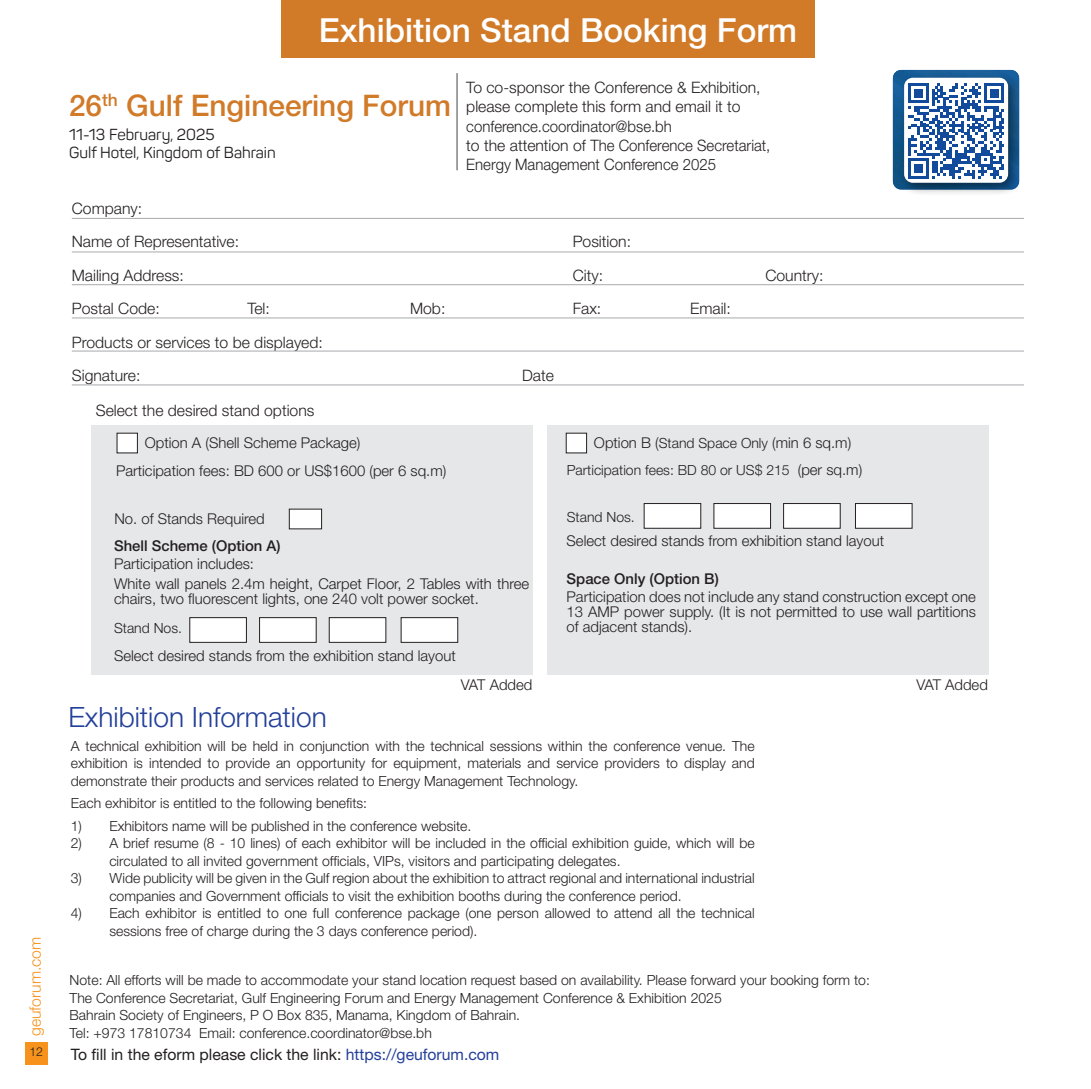
<style>
.page{position:relative;width:1091px;height:1089px;background:#fff}
.page>*{position:absolute;margin:0;border:0;box-sizing:border-box;transform-origin:0 0}
.t1{font:500 33.25px "Helvetica Neue LT Std";color:#fff}
.t2{font:500 29.75px "Helvetica Neue LT Std";color:#d17a28}
.t3{font:300 28px "Helvetica Neue LT Std";color:#223f99}
.t4{font:300 15.75px/19.2px "Helvetica Neue LT Std";color:#231f20}
.t5{font:15.75px "Helvetica Neue LT Std";color:#231f20}
.t6{font:15.75px/18.9px "Panton";color:#231f20}
.t7{font:300 15.75px "Helvetica Neue LT Std";color:#f7931d}
.t8{font:300 14.88px/14.9px "Helvetica Neue LT Std";color:#231f20;text-align:justify}
.t9{font:500 14.88px "Helvetica Neue LT Std";color:#231f20}
.t10{font:300 14px/17.5px "Helvetica Neue LT Std";color:#231f20}
.t11{font:300 12.25px "Helvetica Neue LT Std";color:#231f20}
.s1{font-size:14px}
.s2{font-size:14.88px}
.s3{color:#223f99}
</style>
<div class="page">
<div style="left:25px;top:1042px;width:22px;height:22px;background:#f7931d"></div>
<div style="left:281px;top:0;width:533px;height:58px;background:#d17a28"></div>
<hr style="left:456px;top:73px;width:2px;height:97px;background:#939598">
<hr style="left:72px;top:218px;width:951px;height:1px;background:#a8a9ad">
<hr style="left:72px;top:251px;width:951px;height:1px;background:#a8a9ad">
<hr style="left:72px;top:284px;width:951px;height:1px;background:#a8a9ad">
<hr style="left:72px;top:317px;width:951px;height:1px;background:#a8a9ad">
<hr style="left:72px;top:351px;width:951px;height:1px;background:#a8a9ad">
<hr style="left:72px;top:384px;width:951px;height:1px;background:#a8a9ad">
<div style="left:547px;top:425px;width:441px;height:249px;background:#e6e7e9"></div>
<div style="left:644px;top:503px;width:56px;height:25px;background:#fff"></div>
<div style="left:643px;top:503px;width:58px;height:26px;border:1px solid #231f20"></div>
<div style="left:713px;top:503px;width:57px;height:25px;background:#fff"></div>
<div style="left:713px;top:503px;width:57px;height:26px;border:1px solid #231f20"></div>
<div style="left:783px;top:503px;width:57px;height:25px;background:#fff"></div>
<div style="left:783px;top:503px;width:57px;height:26px;border:1px solid #231f20"></div>
<div style="left:855px;top:503px;width:56px;height:25px;background:#fff"></div>
<div style="left:854px;top:503px;width:58px;height:26px;border:1px solid #231f20"></div>
<div style="left:91px;top:425px;width:442px;height:249px;background:#e6e7e9"></div>
<div style="left:190px;top:618px;width:56px;height:24px;background:#fff"></div>
<div style="left:189px;top:617px;width:58px;height:26px;border:1px solid #231f20"></div>
<div style="left:259px;top:618px;width:57px;height:24px;background:#fff"></div>
<div style="left:259px;top:617px;width:57px;height:26px;border:1px solid #231f20"></div>
<div style="left:329px;top:618px;width:57px;height:24px;background:#fff"></div>
<div style="left:329px;top:617px;width:57px;height:26px;border:1px solid #231f20"></div>
<div style="left:401px;top:618px;width:56px;height:24px;background:#fff"></div>
<div style="left:400px;top:617px;width:58px;height:26px;border:1px solid #231f20"></div>
<div style="left:289px;top:509px;width:32px;height:20px;background:#fff"></div>
<div style="left:289px;top:509px;width:33px;height:20px;border:1px solid #231f20"></div>
<div style="left:117px;top:433px;width:20px;height:20px;background:#fff"></div>
<div style="left:117px;top:433px;width:21px;height:20px;border:1px solid #231f20"></div>
<div style="left:566px;top:433px;width:20px;height:20px;background:#fff"></div>
<img style="left:892px;top:70px;width:125px;height:119px">
<div style="left:898px;top:72px;width:123px;height:124px;background:#040503;opacity:.5"></div>
<div style="left:903px;top:78px;width:104px;height:105px;background:#fff;border-radius:9px"></div>
<svg style="left:908px;top:83px;width:96px;height:96px"></svg>
<p class="t7" style="left:25px;top:1036px;width:101px;rotate:-90deg">geuforum.com</p>
<p class="t11" style="left:29px;top:1044px;width:15px">12</p>
<h1 class="t1" style="left:319px;top:11px;width:479px">Exhibition Stand Booking Form</h1>
<h2 class="t2" style="left:69px;top:88px;width:383px">26<sup>th</sup> Gulf Engineering Forum</h2>
<p class="t6" style="left:69px;top:124px;width:208px">11-13 February, 2025<br>Gulf Hotel, Kingdom of Bahrain</p>
<p class="t4" style="left:72px;top:191px;width:169px;line-height:33.4px">Company:<br>Name of Representative:</p>
<p class="t4" style="left:466px;top:78px;width:305px">To co-sponsor the Conference &amp; Exhibition, please complete this form and email it to conference.coordinator@bse.bh<br>to the attention of The Conference Secretariat, Energy Management Conference 2025</p>
<p class="t4" style="left:572px;top:232px;width:60px">Position:</p>
<p class="t4" style="left:72px;top:265px;width:114px">Mailing Address:</p>
<p class="t4" style="left:572px;top:265px;width:32px">City:</p>
<p class="t4" style="left:765px;top:265px;width:60px">Country:</p>
<p class="t4" style="left:72px;top:299px;width:89px">Postal Code:</p>
<p class="t4" style="left:247px;top:299px;width:24px">Tel:</p>
<p class="t4" style="left:410px;top:299px;width:37px">Mob:</p>
<p class="t4" style="left:572px;top:299px;width:30px">Fax:</p>
<p class="t4" style="left:690px;top:299px;width:42px">Email:</p>
<p class="t4" style="left:72px;top:325px;width:252px;line-height:33.4px">Products or services to be displayed:<br>Signature:</p>
<p class="t4" style="left:522px;top:365px;width:33px">Date</p>
<p class="t4" style="left:96px;top:400px;width:220px">Select the desired stand options</p>
<p class="t8" style="left:145px;top:435px;width:217px">Option A (Shell Scheme Package)</p>
<p class="t8" style="left:594px;top:435px;width:259px">Option B (<span class="s1">Stand Space Only</span> (min 6 sq.m)</p>
<p class="t8" style="left:116px;top:463px;width:332px">Participation fees: BD 600 or US$1600 (per 6 sq.m)</p>
<p class="t8" style="left:114px;top:511px;width:152px">No. of Stands Required</p>
<p class="t9" style="left:114px;top:537px;width:168px">Shell Scheme (Option A)</p>
<p class="t8" style="left:114px;top:554px;width:416px;line-height:19.8px">Participation includes:<br>White wall panels 2.4m height, Carpet Floor, 2 Tables with three</p>
<p class="t8" style="left:114px;top:591px;width:366px">chairs, two fluorescent lights, one 240 volt power socket.</p>
<p class="t10" style="left:114px;top:618px;width:69px">Stand Nos.</p>
<p class="t8" style="left:114px;top:648px;width:343px">Select desired stands from the exhibition stand layout</p>
<p class="t10" style="left:566px;top:461px;width:297px">Participation fees: BD 80 or US$ 215 <span class="s2">(per sq.m)</span></p>
<p class="t10" style="left:566px;top:508px;width:69px">Stand Nos.</p>
<p class="t8" style="left:566px;top:533px;width:319px">Select desired stands from exhibition stand layout</p>
<p class="t9" style="left:566px;top:570px;width:154px">Space Only (Option B)</p>
<p class="t8" style="left:566px;top:589px;width:410px">Participation does not include any stand construction except one 13 AMP power supply. (It is not permitted to use wall partitions of adjacent stands).</p>
<h3 class="t3" style="left:68px;top:700px;width:260px">Exhibition Information</h3>
<p class="t8" style="left:461px;top:677px;width:73px">VAT Added</p>
<p class="t8" style="left:916px;top:677px;width:73px">VAT Added</p>
<p class="t10" style="left:71px;top:736px;width:685px;text-align:justify">A technical exhibition will be held in conjunction with the technical sessions within the conference venue. The exhibition is intended to provide an opportunity for equipment, materials and service providers to display and demonstrate their products and services related to Energy Management Technology.</p>
<p class="t10" style="left:71px;top:794px;width:298px">Each exhibitor is entitled to the following benefits:</p>
<p class="t10" style="left:71px;top:816px;width:402px">1) Exhibitors name will be published in the conference website.</p>
<p class="t10" style="left:109px;top:834px;width:646px;text-indent:-38px">2) A brief resume (8 - 10 lines) of each exhibitor will be included in the official exhibition guide, which will be circulated to all invited government officials, VIPs, visitors and participating delegates.</p>
<p class="t10" style="left:109px;top:869px;width:646px;text-indent:-38px">3) Wide publicity will be given in the Gulf region about the exhibition to attract regional and international industrial companies and Government officials to visit the exhibition booths during the conference period.</p>
<p class="t10" style="left:109px;top:904px;width:646px;text-indent:-38px">4) Each exhibitor is entitled to one full conference package (one person allowed to attend all the technical sessions free of charge during the 3 days conference period).</p>
<p class="t10" style="left:70px;top:971px;width:801px">Note: All efforts will be made to accommodate your stand location request based on availability. Please forward your booking form to:<br>The Conference Secretariat, Gulf Engineering Forum and Energy Management Conference &amp; Exhibition 2025<br>Bahrain Society of Engineers, P O Box 835, Manama, Kingdom of Bahrain.<br>Tel: +973 17810734 Email: conference.coordinator@bse.bh</p>
<p class="t5" style="left:71px;top:1045px;width:430px">To fill in the eform please click the link: <span class="s3">https://geuforum.com</span></p>
</div>
